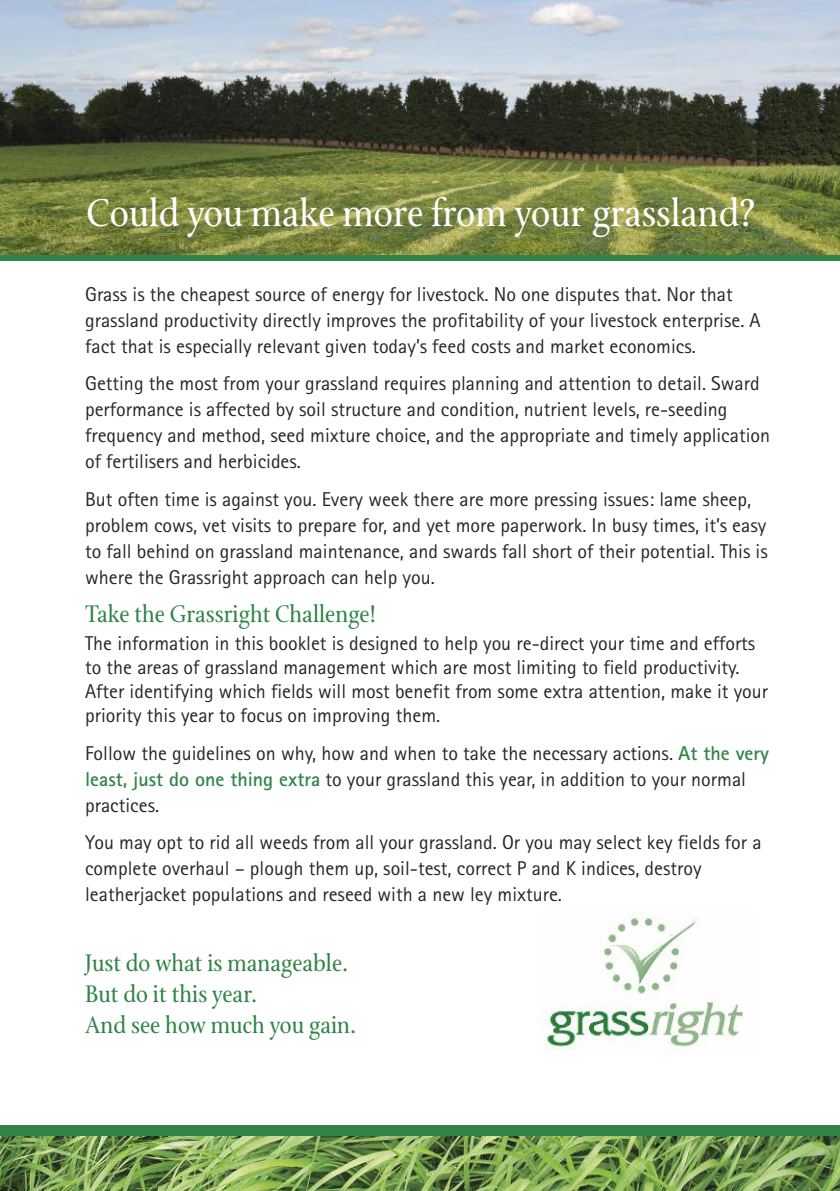
<style>
.page{position:relative;width:840px;height:1191px;background:#fff}
.page>*{position:absolute;margin:0;border:0;box-sizing:border-box;transform-origin:0 0}
.t1{font:42px "Stone Print";color:#fff}
.t2{font:26px/31.2px "Stone Print";color:#308447}
.t3{font:20px/26px "Agfa Rotis Sans Serif";color:#272627}
.s1{font-weight:700;color:#308447}
</style>
<div class="page">
<img style="left:0;top:0;width:839px;height:255px">
<img style="left:545px;top:913px;width:200px;height:136px">
<div style="left:0;top:1125px;width:839px;height:15px;background:#308447"></div>
<img style="left:0;top:1136px;width:839px;height:55px">
<div style="left:0;top:255px;width:839px;height:5px;background:#308447"></div>
<h1 class="t1" style="left:87px;top:187px;width:669px">Could you make more from your grassland?</h1>
<p class="t3" style="left:85px;top:283px;width:676px">Grass is the cheapest source of energy for livestock. No one disputes that. Nor that grassland productivity directly improves the profitability of your livestock enterprise. A fact that is especially relevant given today’s feed costs and market economics.</p>
<p class="t3" style="left:85px;top:372px;width:686px">Getting the most from your grassland requires planning and attention to detail. Sward performance is affected by soil structure and condition, nutrient levels, re-seeding frequency and method, seed mixture choice, and the appropriate and timely application of fertilisers and herbicides.</p>
<p class="t3" style="left:85px;top:488px;width:683px">But often time is against you. Every week there are more pressing issues: lame sheep, problem cows, vet visits to prepare for, and yet more paperwork. In busy times, it’s easy to fall behind on grassland maintenance, and swards fall short of their potential. This is where the Grassright approach can help you.</p>
<h2 class="t2" style="left:85px;top:598px;width:292px">Take the Grassright Challenge!</h2>
<p class="t3" style="left:85px;top:633px;width:684px;line-height:24px">The information in this booklet is designed to help you re-direct your time and efforts to the areas of grassland management which are most limiting to field productivity.<br>After identifying which fields will most benefit from some extra attention, make it your priority this year to focus on improving them.</p>
<p class="t3" style="left:85px;top:741px;width:685px">Follow the guidelines on why, how and when to take the necessary actions. <span class="s1">At the very least, just do one thing extra</span> to your grassland this year, in addition to your normal practices.</p>
<p class="t3" style="left:85px;top:831px;width:677px">You may opt to rid all weeds from all your grassland. Or you may select key fields for a complete overhaul – plough them up, soil-test, correct P and K indices, destroy leatherjacket populations and reseed with a new ley mixture.</p>
<h2 class="t2" style="left:85px;top:946px;width:272px">Just do what is manageable.<br>But do it this year.<br>And see how much you gain.</h2>
</div>
